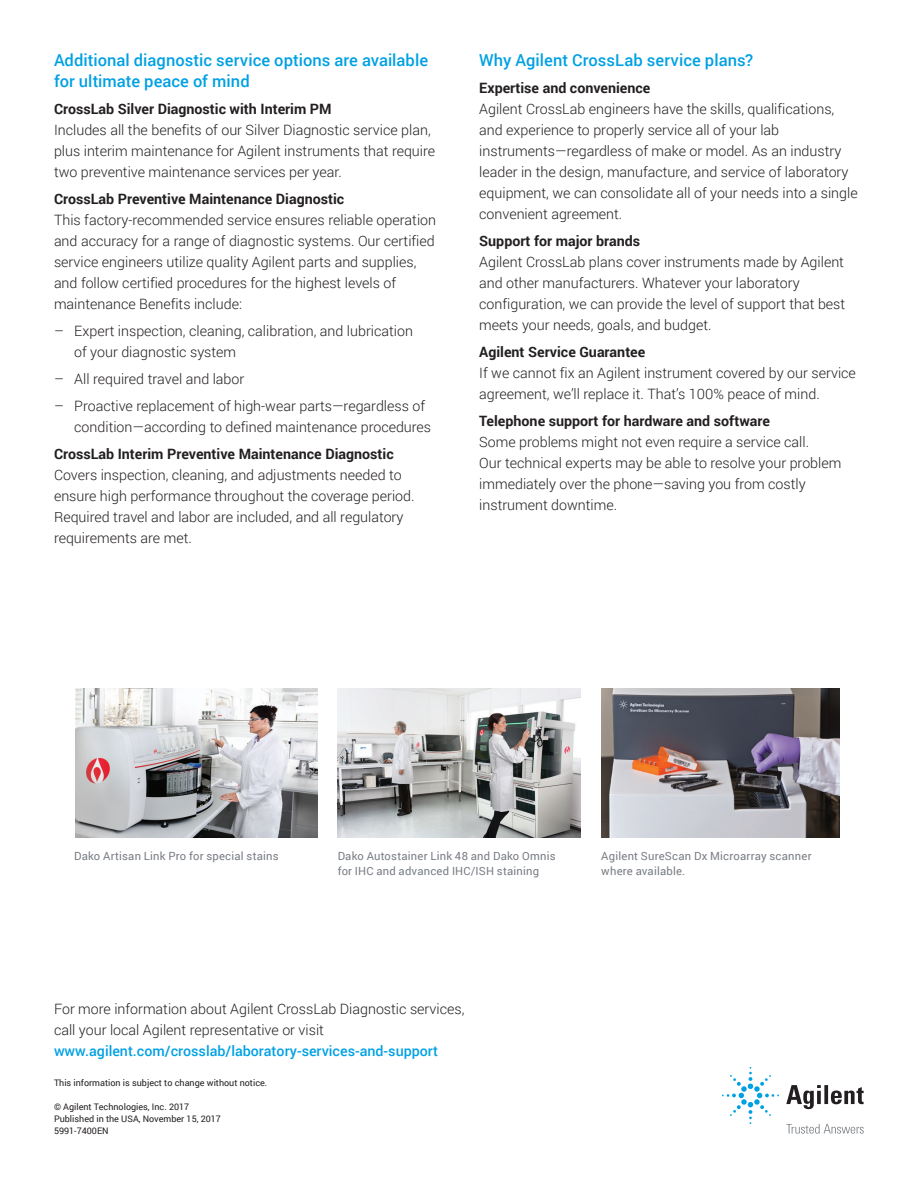
<style>
.page{position:relative;width:918px;height:1188px;background:#fff}
.page>*{position:absolute;margin:0;border:0;box-sizing:border-box;transform-origin:0 0}
.FLYER_subhead_blue{font:500 16.5px/21px "Roboto";color:#00a1e3}
.FLYER_text_black{font:300 14.25px/21px "Roboto";color:#231f20}
.FLYER_back_caption_g{font:11.25px/15px "Roboto";letter-spacing:.02em;color:#787d83}
.BROCHURE_Copyright{font:9px/12px "Roboto";color:#231f20}
.s1{font-weight:700}
.s2{font-weight:500;color:#00a1e3}
</style>
<div class="page">
<img style="left:338px;top:689px;width:242px;height:148px">
<img style="left:601px;top:689px;width:239px;height:148px">
<img style="left:75px;top:689px;width:243px;height:148px">
<svg style="left:786px;top:1085px;width:78px;height:24px"></svg>
<svg style="left:722px;top:1067px;width:57px;height:57px"></svg>
<svg style="left:786px;top:1124px;width:78px;height:10px"></svg>
<p class="FLYER_subhead_blue" style="left:54px;top:49px;width:376px">Additional diagnostic service options are available for ultimate peace of mind</p>
<p class="FLYER_text_black" style="left:54px;top:98px;width:383px"><span class="s1">CrossLab Silver Diagnostic with Interim PM<br></span>Includes all the benefits of our Silver Diagnostic service plan, plus interim maintenance for Agilent instruments that require two preventive maintenance services per year.</p>
<p class="FLYER_text_black" style="left:54px;top:188px;width:384px"><span class="s1">CrossLab Preventive Maintenance Diagnostic<br></span>This factory-recommended service ensures reliable operation and accuracy for a range of diagnostic systems. Our certified service engineers utilize quality Agilent parts and supplies, and follow certified procedures for the highest levels of maintenance Benefits include:</p>
<p class="FLYER_text_black" style="left:74px;top:320px;width:340px;text-indent:-20px">– Expert inspection, cleaning, calibration, and lubrication of your diagnostic system</p>
<p class="FLYER_text_black" style="left:54px;top:368px;width:192px">– All required travel and labor</p>
<p class="FLYER_text_black" style="left:74px;top:395px;width:358px;text-indent:-20px">– Proactive replacement of high-wear parts—regardless of condition—according to defined maintenance procedures</p>
<p class="FLYER_text_black" style="left:54px;top:443px;width:362px"><span class="s1">CrossLab Interim Preventive Maintenance Diagnostic </span>Covers inspection, cleaning, and adjustments needed to ensure high performance throughout the coverage period.<br>Required travel and labor are included, and all regulatory requirements are met.</p>
<p class="FLYER_subhead_blue" style="left:479px;top:49px;width:276px">Why Agilent CrossLab service plans?</p>
<p class="FLYER_text_black" style="left:479px;top:77px;width:380px"><span class="s1">Expertise and convenience<br></span>Agilent CrossLab engineers have the skills, qualifications, and experience to properly service all of your lab instruments—regardless of make or model. As an industry leader in the design, manufacture, and service of laboratory equipment, we can consolidate all of your needs into a single convenient agreement.</p>
<p class="FLYER_text_black" style="left:479px;top:230px;width:368px"><span class="s1">Support for major brands<br></span>Agilent CrossLab plans cover instruments made by Agilent and other manufacturers. Whatever your laboratory configuration, we can provide the level of support that best meets your needs, goals, and budget.</p>
<p class="FLYER_text_black" style="left:479px;top:341px;width:378px"><span class="s1">Agilent Service Guarantee<br></span>If we cannot fix an Agilent instrument covered by our service agreement, we’ll replace it. That’s 100% peace of mind.</p>
<p class="FLYER_text_black" style="left:479px;top:410px;width:364px"><span class="s1">Telephone support for hardware and software<br></span>Some problems might not even require a service call.<br>Our technical experts may be able to resolve your problem immediately over the phone—saving you from costly instrument downtime.</p>
<p class="FLYER_back_caption_g" style="left:74px;top:848px;width:206px">Dako Artisan Link Pro for special stains</p>
<p class="FLYER_back_caption_g" style="left:338px;top:848px;width:219px">Dako Autostainer Link 48 and Dako Omnis for IHC and advanced IHC/ISH staining</p>
<p class="FLYER_back_caption_g" style="left:601px;top:848px;width:212px">Agilent SureScan Dx Microarray scanner where available.</p>
<p class="FLYER_text_black" style="left:54px;top:998px;width:412px">For more information about Agilent CrossLab Diagnostic services, call your local Agilent representative or visit <span class="s2">www.agilent.com/crosslab/laboratory-services-and-support</span></p>
<p class="BROCHURE_Copyright" style="left:54px;top:1076px;width:215px">This information is subject to change without notice.</p>
<p class="BROCHURE_Copyright" style="left:54px;top:1100px;width:169px">© Agilent Technologies, Inc. 2017<br>Published in the USA, November 15, 2017<br>5991-7400EN</p>
</div>
